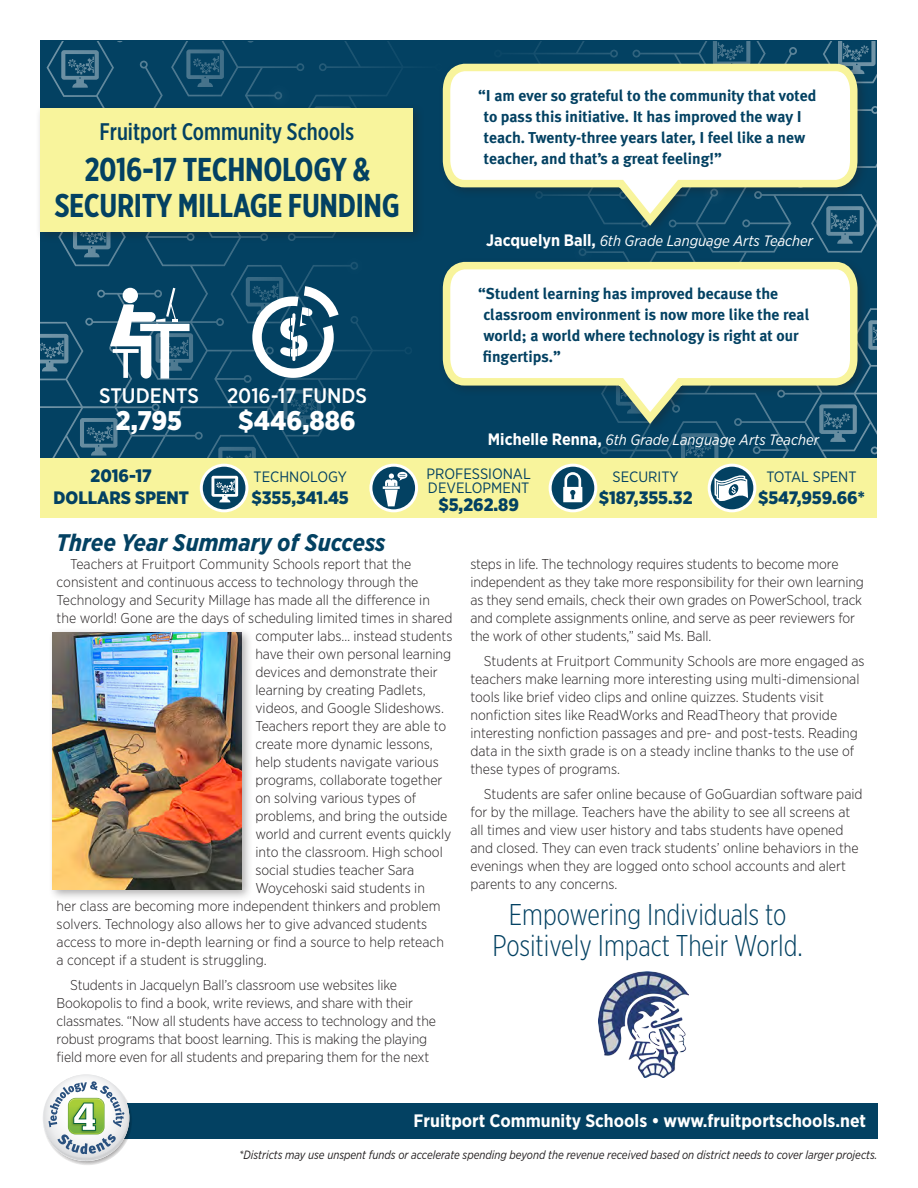
<style>
.page{position:relative;width:918px;height:1188px;background:#fff}
.page>*{position:absolute;margin:0;border:0;box-sizing:border-box;transform-origin:0 0}
.t1{font:700 33px/36px "Gotham X Narrow";letter-spacing:-.01em;color:#034162;text-align:center}
.t2{font:300 30px/31.5px "Gotham X Narrow";color:#034162;text-align:center}
.t3{font:900 27px "Gotham Narrow";color:#fff}
.t4{font:italic 700 24px "Gotham Narrow";color:#034162}
.t5{font:500 24px "Gotham X Narrow";color:#034162}
.t6{font:500 21px "Gotham Narrow";color:#fff}
.t7{font:900 18px/21.6px "Gotham Narrow";color:#034162;text-align:center}
.t8{font:700 18px "Gotham Narrow";color:#fff}
.t9{font:700 15.75px/21px "Meta Plus";color:#034162}
.t10{font:italic 15px "Gotham Narrow";color:#fff}
.t11{font:15px/13.5px "Gotham Narrow";color:#034162;text-align:right}
.t12{font:300 14.25px/18px "Gotham Narrow";color:#231f20}
.t13{font:italic 12px "Gotham Narrow";color:#231f20;scale:.94 1}
.s1{font-weight:700;font-style:normal;font-size:16.5px}
</style>
<div class="page">
<svg style="left:484px;top:41px;width:10px;height:18px"></svg>
<svg style="left:494px;top:41px;width:383px;height:417px;background:#084465"></svg>
<svg style="left:568px;top:238px;width:29px;height:28px"></svg>
<svg style="left:819px;top:434px;width:38px;height:8px"></svg>
<svg style="left:869px;top:320px;width:8px;height:38px"></svg>
<svg style="left:826px;top:236px;width:38px;height:8px"></svg>
<svg style="left:713px;top:41px;width:37px;height:18px"></svg>
<svg style="left:838px;top:41px;width:38px;height:33px"></svg>
<svg style="left:443px;top:53px;width:4px;height:6px"></svg>
<svg style="left:40px;top:41px;width:403px;height:417px;background:#064364"></svg>
<svg style="left:340px;top:252px;width:28px;height:28px"></svg>
<svg style="left:283px;top:390px;width:38px;height:37px"></svg>
<svg style="left:218px;top:447px;width:38px;height:11px"></svg>
<svg style="left:80px;top:418px;width:37px;height:38px"></svg>
<svg style="left:40px;top:334px;width:28px;height:37px"></svg>
<svg style="left:73px;top:243px;width:38px;height:14px"></svg>
<svg style="left:186px;top:49px;width:38px;height:38px"></svg>
<svg style="left:61px;top:50px;width:38px;height:38px"></svg>
<div style="left:48px;top:627px;width:205px;height:274px;background:#231f20;opacity:.35"></div>
<img style="left:53px;top:632px;width:189px;height:258px">
<div style="left:438px;top:59px;width:431px;height:177px;background:#231f20;opacity:.35"></div>
<svg style="left:439px;top:60px;width:422px;height:172px"></svg>
<div style="left:438px;top:257px;width:431px;height:177px;background:#231f20;opacity:.35"></div>
<svg style="left:439px;top:258px;width:422px;height:172px"></svg>
<div style="left:35px;top:103px;width:389px;height:140px;background:#231f20;opacity:.35"></div>
<div style="left:40px;top:108px;width:373px;height:123px;background:#f8f49c"></div>
<div style="left:40px;top:458px;width:838px;height:60px;background:#f8f49c"></div>
<div style="left:78px;top:1103px;width:800px;height:35px;background:#034162"></div>
<svg style="left:709px;top:465px;width:46px;height:46px"></svg>
<div style="left:708px;top:464px;width:48px;height:48px;border:3px solid #fff;border-radius:50%"></div>
<svg style="left:550px;top:465px;width:46px;height:46px"></svg>
<div style="left:549px;top:464px;width:48px;height:48px;border:3px solid #fff;border-radius:50%"></div>
<svg style="left:371px;top:465px;width:46px;height:46px"></svg>
<div style="left:369px;top:464px;width:49px;height:48px;border:3px solid #fff;border-radius:50%"></div>
<svg style="left:201px;top:465px;width:46px;height:46px"></svg>
<div style="left:200px;top:464px;width:48px;height:48px;border:3px solid #fff;border-radius:50%"></div>
<svg style="left:563px;top:472px;width:19px;height:30px"></svg>
<svg style="left:110px;top:288px;width:83px;height:91px"></svg>
<svg style="left:383px;top:472px;width:24px;height:34px"></svg>
<svg style="left:211px;top:476px;width:27px;height:26px"></svg>
<svg style="left:246px;top:277px;width:93px;height:101px"></svg>
<svg style="left:681px;top:433px;width:67px;height:71px"></svg>
<img style="left:599px;top:971px;width:89px;height:107px">
<svg style="left:43px;top:1074px;width:89px;height:91px"></svg>
<h3 class="t5" style="left:100px;top:117px;width:256px">Fruitport Community Schools</h3>
<h1 class="t1" style="left:55px;top:151px;width:347px">2016-17 TECHNOLOGY &amp;<br>SECURITY MILLAGE FUNDING</h1>
<h3 class="t6" style="left:99px;top:382px;width:50px">STUDENTS</h3>
<h3 class="t3" style="left:116px;top:402px;width:68px">2,795</h3>
<p class="t7" style="left:54px;top:465px;width:137px">2016-17<br>DOLLARS SPENT</p>
<h3 class="t6" style="left:227px;top:382px;width:114px">2016-17 FUNDS</h3>
<h3 class="t3" style="left:238px;top:402px;width:119px">$446,886</h3>
<p class="t11" style="left:254px;top:470px;width:95px">TECHNOLOGY</p>
<p class="t7" style="left:252px;top:487px;width:99px">$355,341.45</p>
<p class="t9" style="left:484px;top:85px;width:334px;text-indent:-6px">“I am ever so grateful to the community that voted to pass this initiative. It has improved the way I teach. Twenty-three years later, I feel like a new teacher, and that’s a great feeling!”</p>
<p class="t10" style="left:486px;top:232px;width:328px"><span class="s1">Jacquelyn Ball,</span> 6th Grade Language Arts Teacher</p>
<p class="t9" style="left:483px;top:283px;width:328px;text-indent:-5px">“Student learning has improved because the classroom environment is now more like the real world; a world where technology is right at our fingertips.”</p>
<p class="t10" style="left:488px;top:430px;width:333px"><span class="s1">Michelle Renna,</span> 6th Grade Language Arts Teacher</p>
<p class="t11" style="left:426px;top:467px;width:38px">PROFESS</p>
<p class="t11" style="left:428px;top:467px;width:104px">IONAL<br>DEVELOPMENT</p>
<p class="t7" style="left:438px;top:494px;width:82px">$5,262.89</p>
<p class="t11" style="left:613px;top:470px;width:68px">SECURITY</p>
<p class="t7" style="left:599px;top:487px;width:95px">$187,355.32</p>
<p class="t11" style="left:766px;top:470px;width:91px">TOTA L SPENT</p>
<p class="t7" style="left:758px;top:487px;width:108px">$547,959.66*</p>
<h3 class="t4" style="left:57px;top:528px;width:330px">Three Year Summary of Success</h3>
<p class="t12" style="left:70px;top:555px;width:343px">Teachers at Fruitport Community Schools report that the</p>
<p class="t12" style="left:57px;top:573px;width:363px">consistent and continuous access to technology through the</p>
<p class="t12" style="left:57px;top:591px;width:375px">Technology and Security Millage has made all the difference in</p>
<p class="t12" style="left:57px;top:609px;width:397px">the world! Gone are the days of scheduling limited times in shared</p>
<p class="t12" style="left:255px;top:627px;width:198px">computer labs… instead students</p>
<p class="t12" style="left:255px;top:645px;width:197px">have their own personal learning</p>
<p class="t12" style="left:255px;top:663px;width:184px">devices and demonstrate their</p>
<p class="t12" style="left:255px;top:681px;width:172px">learning by creating Padlets,</p>
<p class="t12" style="left:255px;top:699px;width:190px">videos, and Google Slideshows.</p>
<p class="t12" style="left:255px;top:717px;width:192px">Teachers report they are able to</p>
<p class="t12" style="left:255px;top:735px;width:179px">create more dynamic lessons,</p>
<p class="t12" style="left:255px;top:753px;width:185px">help students navigate various</p>
<p class="t12" style="left:255px;top:771px;width:189px">programs, collaborate together</p>
<p class="t12" style="left:255px;top:789px;width:162px">on solving various types of</p>
<p class="t12" style="left:255px;top:807px;width:193px">problems, and bring the outside</p>
<p class="t12" style="left:255px;top:825px;width:198px">world and current events quickly</p>
<p class="t12" style="left:255px;top:843px;width:189px">into the classroom. High school</p>
<p class="t12" style="left:255px;top:861px;width:160px">social studies teacher Sara</p>
<p class="t12" style="left:255px;top:879px;width:171px">Woycehoski said students in</p>
<p class="t12" style="left:57px;top:897px;width:385px">her class are becoming more independent thinkers and problem</p>
<p class="t12" style="left:57px;top:915px;width:372px">solvers. Technology also allows her to give advanced students</p>
<p class="t12" style="left:57px;top:933px;width:389px">access to more in-depth learning or find a source to help reteach</p>
<p class="t12" style="left:57px;top:951px;width:212px">a concept if a student is struggling.</p>
<p class="t12" style="left:57px;top:976px;width:381px;text-indent:13px">Students in Jacquelyn Ball’s classroom use websites like Bookopolis to find a book, write reviews, and share with their classmates. “Now all students have access to technology and the robust programs that boost learning. This is making the playing field more even for all students and preparing them for the next</p>
<p class="t12" style="left:470px;top:555px;width:395px">steps in life. The technology requires students to become more independent as they take more responsibility for their own learning as they send emails, check their own grades on PowerSchool, track and complete assignments online, and serve as peer reviewers for the work of other students,” said Ms. Ball.</p>
<p class="t12" style="left:470px;top:652px;width:396px;text-indent:13px">Students at Fruitport Community Schools are more engaged as teachers make learning more interesting using multi-dimensional tools like brief video clips and online quizzes. Students visit nonfiction sites like ReadWorks and ReadTheory that provide interesting nonfiction passages and pre- and post-tests. Reading data in the sixth grade is on a steady incline thanks to the use of these types of programs.</p>
<p class="t12" style="left:470px;top:785px;width:394px;text-indent:13px">Students are safer online because of GoGuardian software paid for by the millage. Teachers have the ability to see all screens at all times and view user history and tabs students have opened and closed. They can even track students’ online behaviors in the evenings when they are logged onto school accounts and alert parents to any concerns.</p>
<h2 class="t2" style="left:492px;top:898px;width:312px">Empowering Individuals to<br>Positively Impact Their World.</h2>
<p class="t8" style="left:414px;top:1110px;width:454px">Fruitport Community Schools • www.fruitportschools.net</p>
<p class="t13" style="left:239px;top:1147px;width:681px">*Districts may use unspent funds or accelerate spending beyond the revenue received based on district needs to cover larger projects.</p>
</div>
